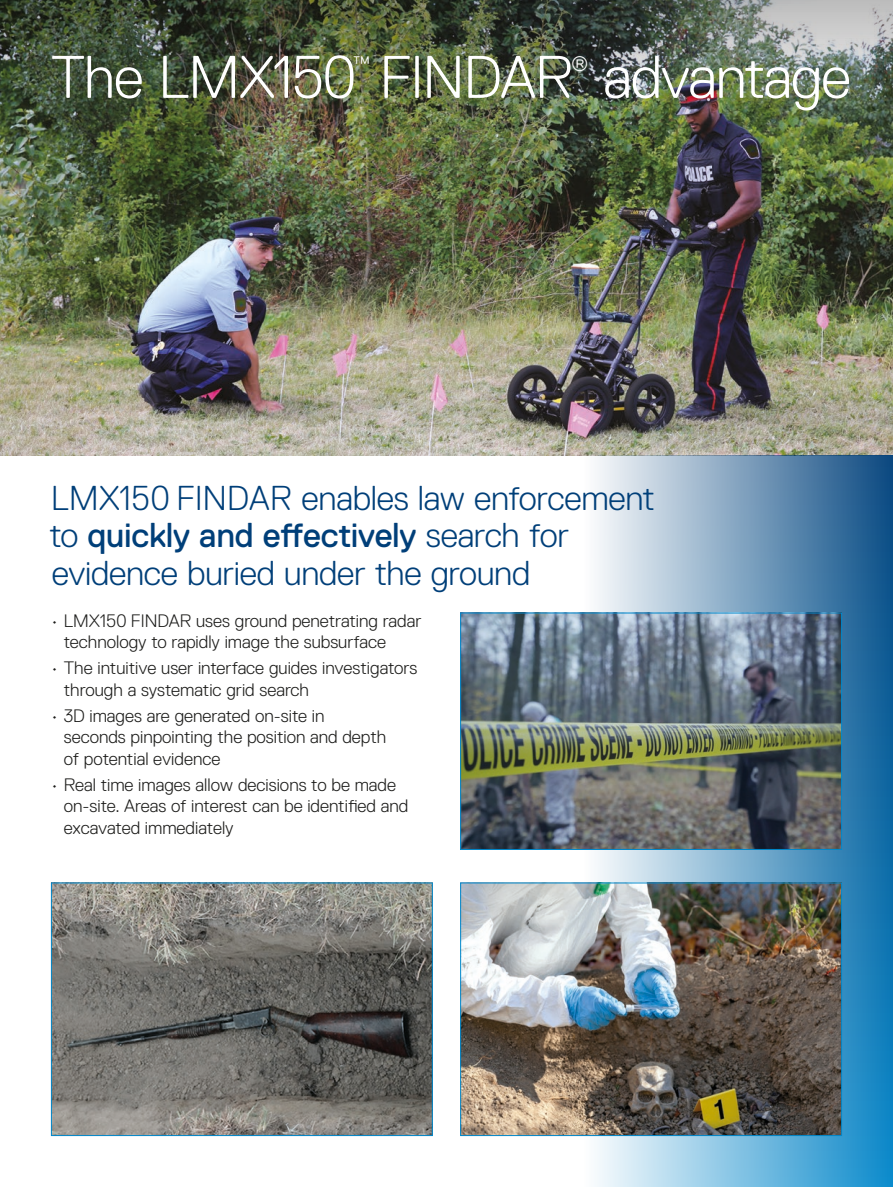
<style>
.page{position:relative;width:893px;height:1187px;background:#fff}
.page>*{position:absolute;margin:0;border:0;box-sizing:border-box;transform-origin:0 0}
.t1{font:300 60px "Replica Std";letter-spacing:-.02em;color:#fff}
.t2{font:300 34.5px/37.5px "Replica Std";letter-spacing:-.005em;color:#003f79}
.t3{font:300 21px "Replica Std";color:#fff}
.t4{font:300 18px/21.6px "Replica Std";color:#1d1d1b}
.s1{font-weight:400}
</style>
<div class="page">
<img style="left:0;top:0;width:893px;height:455px">
<svg style="left:585px;top:455px;width:308px;height:731px;background:#699fc4"></svg>
<img style="left:53px;top:884px;width:378px;height:249px">
<div style="left:51px;top:882px;width:382px;height:253px;border:1px solid #08c"></div>
<img style="left:462px;top:884px;width:378px;height:249px">
<div style="left:460px;top:882px;width:382px;height:253px;border:1px solid #08c"></div>
<img style="left:462px;top:614px;width:378px;height:233px">
<div style="left:460px;top:612px;width:382px;height:237px;border:1px solid #08c"></div>
<h1 class="t1" style="left:51px;top:44px;width:523px">The LMX150 FINDAR</h1>
<p class="t3" style="left:353px;top:52px;width:19px">™</p>
<p class="t3" style="left:571px;top:52px;width:19px">®</p>
<h1 class="t1" style="left:603px;top:44px;width:249px">advantage</h1>
<h2 class="t2" style="left:50px;top:479px;width:607px">LMX150 FINDAR enables law enforcement to <span class="s1">quickly and effectively</span> search for evidence buried under the ground</h2>
<p class="t4" style="left:64px;top:609px;width:359px;text-indent:-13px">• LMX150 FINDAR uses ground penetrating radar technology to rapidly image the subsurface</p>
<p class="t4" style="left:64px;top:657px;width:355px;text-indent:-13px">• The intuitive user interface guides investigators through a systematic grid search</p>
<p class="t4" style="left:64px;top:704px;width:324px;text-indent:-13px">• 3D images are generated on-site in seconds pinpointing the position and depth of potential evidence</p>
<p class="t4" style="left:64px;top:773px;width:346px;text-indent:-13px">• Real time images allow decisions to be made on-site. Areas of interest can be identified and excavated immediately</p>
</div>
